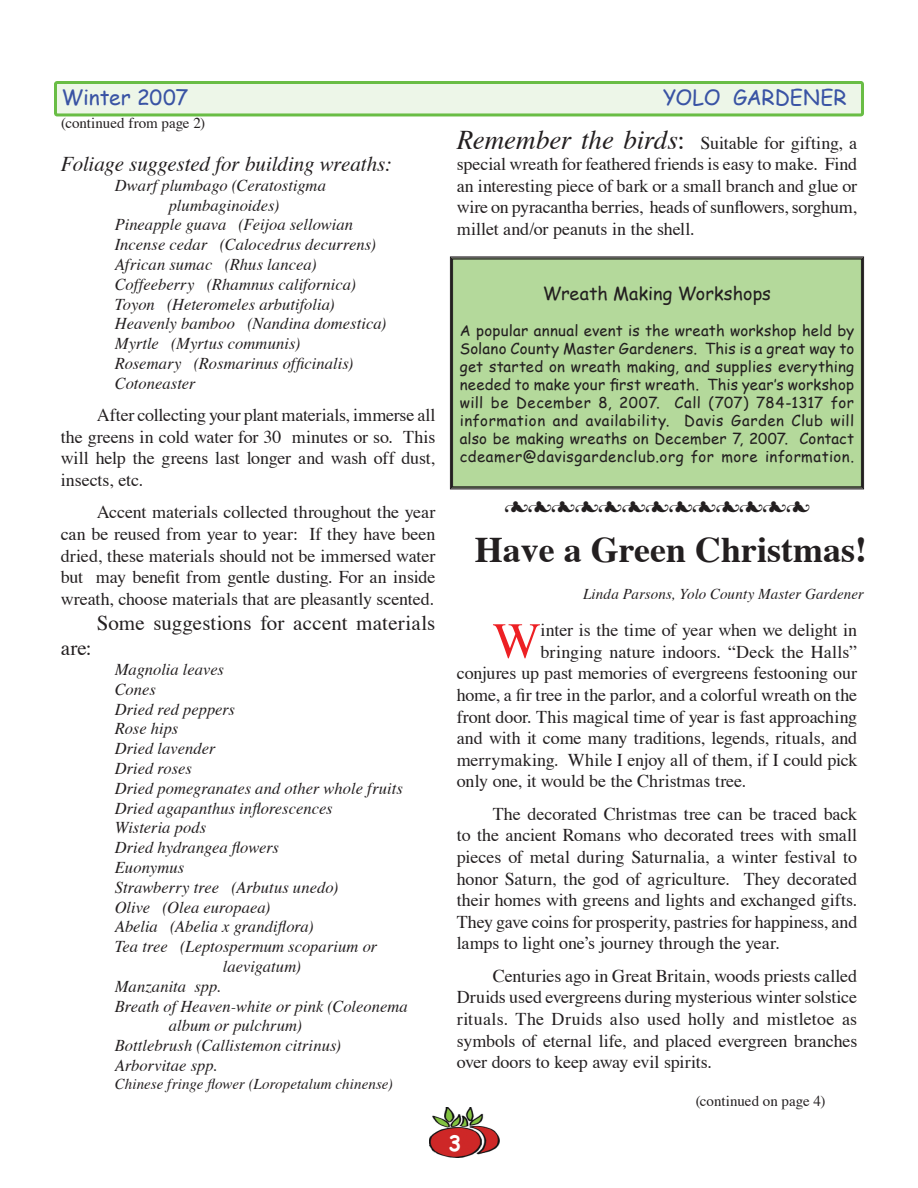
<style>
.page{position:relative;width:918px;height:1188px;background:#fff}
.page>*{position:absolute;margin:0;border:0;box-sizing:border-box;transform-origin:0 0}
.t1{font:50.7px "Times";color:#ed2024}
.t2{font:700 36px "Times";color:#231f20}
.t3{font:21px "Times";letter-spacing:.005em;color:#231f20}
.t4{font:italic 21px "Times";letter-spacing:-.005em;color:#231f20}
.t5{font:21px "Comic Sans MS";letter-spacing:-.005em;color:#3953a4}
.t6{font:700 21px "Comic Sans MS";color:#fff}
.t7{font:18px/21.6px "Times";letter-spacing:-.005em;color:#231f20;text-align:justify}
.t8{font:18px "Comic Sans MS";color:#231f20}
.t9{font:italic 16.5px "Times";color:#231f20}
.t10{font:15px/18px "Comic Sans MS";letter-spacing:.03em;color:#231f20;text-align:justify}
.t11{font:italic 15px "Times";letter-spacing:.005em;color:#231f20}
.t12{font:15px "Times";letter-spacing:-.005em;color:#231f20}
.t13{font:15px "Hoefler Text Ornaments";color:#231f20}
.s1{font-style:italic;font-size:27px}
.s2{font-size:27px}
</style>
<div class="page">
<div style="left:56px;top:82px;width:806px;height:33px;background:#edf6e8;border-radius:2px"></div>
<div style="left:54px;top:81px;width:810px;height:35px;border:3px solid #69bd45;border-radius:2px"></div>
<img style="left:429px;top:1107px;width:71px;height:51px">
<div style="left:450px;top:256px;width:414px;height:234px;background:#b4d99b"></div>
<div style="left:452px;top:259px;width:410px;height:228px;border:1px solid #231f20"></div>
<p class="t5" style="left:62px;top:81px;width:128px">Winter 2007</p>
<p class="t5" style="left:663px;top:81px;width:185px">YOLO GARDENER</p>
<p class="t12" style="left:61px;top:116px;width:145px">(continued from page 2)</p>
<p class="t4" style="left:61px;top:155px;width:332px">Foliage suggested for building wreaths:</p>
<p class="t9" style="left:115px;top:178px;width:213px">Dwarf plumbago (Ceratostigma</p>
<p class="t9" style="left:169px;top:198px;width:112px">plumbaginoides)</p>
<p class="t9" style="left:115px;top:218px;width:240px">Pineapple guava (Feijoa sellowian</p>
<p class="t9" style="left:115px;top:238px;width:263px">Incense cedar (Calocedrus decurrens)</p>
<p class="t9" style="left:115px;top:258px;width:203px">African sumac (Rhus lancea)</p>
<p class="t9" style="left:115px;top:277px;width:243px">Coffeeberry (Rhamnus californica)</p>
<p class="t9" style="left:115px;top:297px;width:221px">Toyon (Heteromeles arbutifolia)</p>
<p class="t9" style="left:115px;top:317px;width:273px">Heavenly bamboo (Nandina domestica)</p>
<p class="t9" style="left:115px;top:337px;width:187px">Myrtle (Myrtus communis)</p>
<p class="t9" style="left:115px;top:357px;width:240px">Rosemary (Rosmarinus officinalis)</p>
<p class="t9" style="left:115px;top:376px;width:82px">Cotoneaster</p>
<p class="t7" style="left:61px;top:406px;width:376px;text-indent:36px">After collecting your plant materials, immerse all the greens in cold water for 30 minutes or so. This will help the greens last longer and wash off dust, insects, etc.</p>
<p class="t7" style="left:61px;top:503px;width:376px;text-indent:36px">Accent materials collected throughout the year can be reused from year to year: If they have been dried, these materials should not be immersed water but may benefit from gentle dusting. For an inside wreath, choose materials that are pleasantly scented.</p>
<p class="t3" style="left:97px;top:614px;width:340px">Some suggestions for accent materials</p>
<p class="t3" style="left:61px;top:639px;width:32px">are:</p>
<p class="t9" style="left:115px;top:663px;width:111px">Magnolia leaves</p>
<p class="t9" style="left:115px;top:682px;width:43px">Cones</p>
<p class="t9" style="left:115px;top:702px;width:122px">Dried red peppers</p>
<p class="t9" style="left:115px;top:722px;width:65px">Rose hips</p>
<p class="t9" style="left:115px;top:742px;width:102px">Dried lavender</p>
<p class="t9" style="left:115px;top:762px;width:79px">Dried roses</p>
<p class="t9" style="left:115px;top:781px;width:290px">Dried pomegranates and other whole fruits</p>
<p class="t9" style="left:115px;top:801px;width:219px">Dried agapanthus inflorescences</p>
<p class="t9" style="left:115px;top:821px;width:93px">Wisteria pods</p>
<p class="t9" style="left:115px;top:841px;width:166px">Dried hydrangea flowers</p>
<p class="t9" style="left:115px;top:861px;width:71px">Euonymus</p>
<p class="t9" style="left:115px;top:880px;width:225px">Strawberry tree (Arbutus unedo)</p>
<p class="t9" style="left:115px;top:900px;width:157px">Olive (Olea europaea)</p>
<p class="t9" style="left:115px;top:920px;width:200px">Abelia (Abelia x grandiflora)</p>
<p class="t9" style="left:115px;top:940px;width:264px">Tea tree (Leptospermum scoparium or</p>
<p class="t9" style="left:223px;top:960px;width:80px">laevigatum)</p>
<p class="t9" style="left:115px;top:979px;width:108px">Manzanita spp.</p>
<p class="t9" style="left:115px;top:999px;width:295px">Breath of Heaven-white or pink (Coleonema</p>
<p class="t9" style="left:169px;top:1019px;width:135px">album or pulchrum)</p>
<p class="t9" style="left:115px;top:1039px;width:228px">Bottlebrush (Callistemon citrinus)</p>
<p class="t9" style="left:115px;top:1059px;width:104px">Arborvitae spp.</p>
<p class="t11" style="left:115px;top:1078px;width:280px">Chinese fringe flower (Loropetalum chinense)</p>
<p class="t7" style="left:457px;top:133px;width:402px"><span class="s1">Remember the birds</span><span class="s2">:</span> Suitable for gifting, a special wreath for feathered friends is easy to make. Find an interesting piece of bark or a small branch and glue or wire on pyracantha berries, heads of sunflowers, sorghum, millet and/or peanuts in the shell.</p>
<p class="t8" style="left:543px;top:280px;width:230px">Wreath Making Workshops</p>
<p class="t10" style="left:460px;top:321px;width:396px">A popular annual event is the wreath workshop held by Solano County Master Gardeners. This is a great way to get started on wreath making, and supplies everything needed to make your first wreath. This year’s workshop will be December 8, 2007. Call (707) 784-1317 for information and availability. Davis Garden Club will also be making wreaths on December 7, 2007. Contact cdeamer@davisgardenclub.org for more information.</p>
<p class="t13" style="left:504px;top:500px;width:308px">▲▲▲▲▲▲▲▲▲▲▲▲▲</p>
<h2 class="t2" style="left:475px;top:535px;width:394px">Have a Green Christmas!</h2>
<p class="t11" style="left:583px;top:588px;width:282px">Linda Parsons, Yolo County Master Gardener</p>
<h1 class="t1" style="left:493px;top:620px;width:49px">W</h1>
<p class="t7" style="left:541px;top:621px;width:318px">inter is the time of year when we delight in</p>
<p class="t7" style="left:541px;top:642px;width:318px">bringing nature indoors. “Deck the Halls”</p>
<p class="t7" style="left:457px;top:664px;width:402px">conjures up past memories of evergreens festooning our</p>
<p class="t7" style="left:457px;top:686px;width:402px">home, a fir tree in the parlor, and a colorful wreath on the</p>
<p class="t7" style="left:457px;top:707px;width:402px">front door. This magical time of year is fast approaching</p>
<p class="t7" style="left:457px;top:729px;width:402px">and with it come many traditions, legends, rituals, and</p>
<p class="t7" style="left:457px;top:750px;width:402px">merrymaking. While I enjoy all of them, if I could pick</p>
<p class="t7" style="left:457px;top:772px;width:291px">only one, it would be the Christmas tree.</p>
<p class="t7" style="left:457px;top:804px;width:402px;text-indent:36px">The decorated Christmas tree can be traced back to the ancient Romans who decorated trees with small pieces of metal during Saturnalia, a winter festival to honor Saturn, the god of agriculture. They decorated their homes with greens and lights and exchanged gifts.<br>They gave coins for prosperity, pastries for happiness, and lamps to light one’s journey through the year.</p>
<p class="t7" style="left:457px;top:966px;width:402px;text-indent:36px">Centuries ago in Great Britain, woods priests called Druids used evergreens during mysterious winter solstice rituals. The Druids also used holly and mistletoe as symbols of eternal life, and placed evergreen branches over doors to keep away evil spirits.</p>
<p class="t6" style="left:448px;top:1128px;width:14px">3</p>
<p class="t12" style="left:696px;top:1095px;width:131px">(continued on page 4)</p>
</div>
